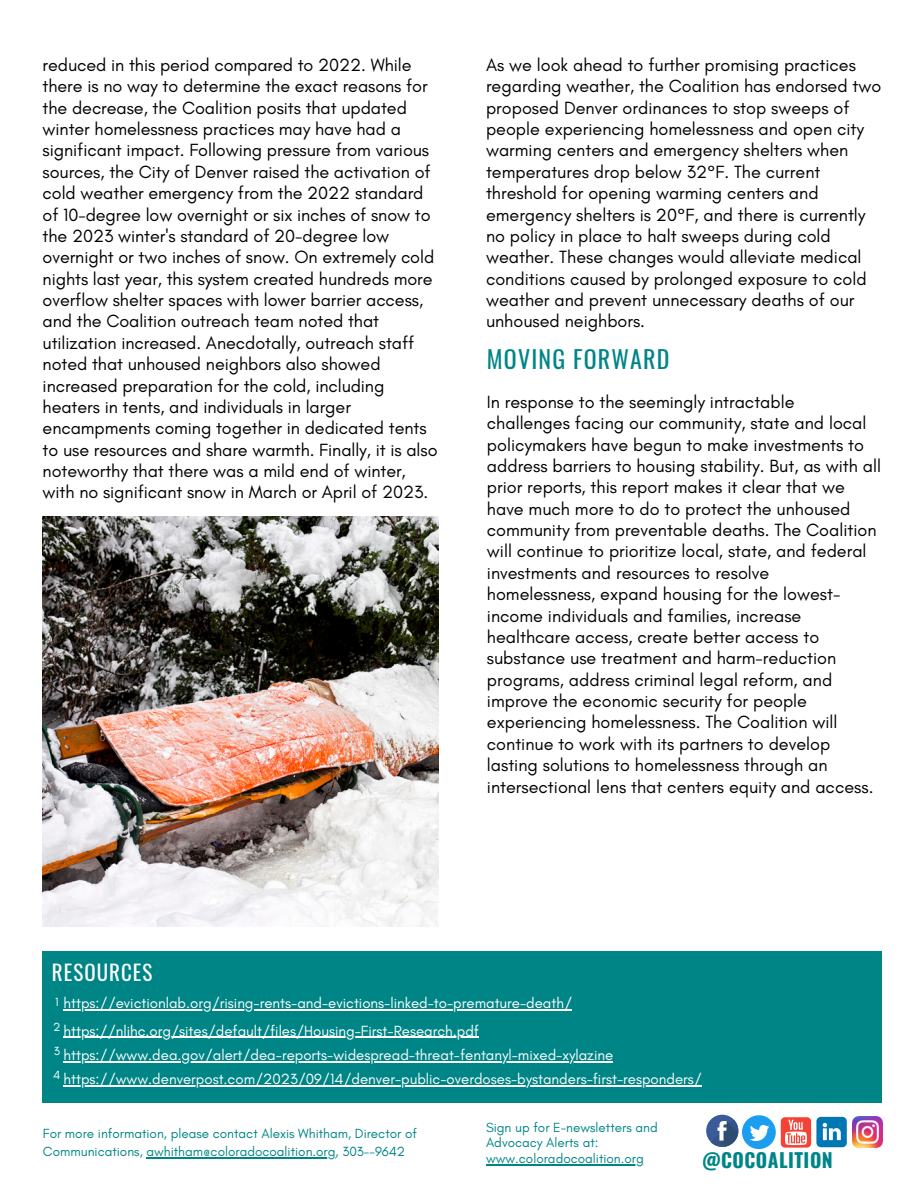
<style>
.page{position:relative;width:918px;height:1188px;background:#fff}
.page>*{position:absolute;margin:0;border:0;box-sizing:border-box;transform-origin:0 0}
.t1{font:24px "Oswald";letter-spacing:.05em;color:#008586}
.t2{font:21px "Oswald";letter-spacing:.05em;color:#fff}
.t3{font:700 19.5px "Oswald";letter-spacing:.025em;color:#008586}
.t4{font:18px/21.3px "Glacial Indifference";color:#000}
.t5{font:15px "Glacial Indifference";color:#fff}
.t6{font:13.5px/18px "Glacial Indifference";color:#008586}
.t7{font:12px "Glacial Indifference";color:#fff}
</style>
<div class="page">
<div style="left:706px;top:1115px;width:32px;height:32px;background:#3a5a98;border-radius:50%"></div>
<svg style="left:711px;top:1115px;width:65px;height:34px"></svg>
<div style="left:781px;top:1117px;width:30px;height:31px;background:#f44336;border-radius:4px"></div>
<svg style="left:785px;top:1120px;width:22px;height:25px"></svg>
<svg style="left:816px;top:1117px;width:31px;height:30px"></svg>
<img style="left:852px;top:1117px;width:30px;height:30px">
<div style="left:43px;top:951px;width:839px;height:152px;background:#008586"></div>
<img style="left:43px;top:517px;width:396px;height:409px">
<hr style="left:146px;top:1157px;width:190px;height:2px;background:#008586">
<hr style="left:486px;top:1164px;width:158px;height:1px;background:#008586">
<hr style="left:64px;top:1037px;width:415px;height:1px;background:#fff">
<hr style="left:64px;top:1061px;width:549px;height:1px;background:#fff">
<hr style="left:64px;top:1085px;width:638px;height:1px;background:#fff">
<hr style="left:64px;top:1009px;width:508px;height:1px;background:#fff">
<p class="t4" style="left:43px;top:54px;width:396px">reduced in this period compared to 2022. While there is no way to determine the exact reasons for the decrease, the Coalition posits that updated winter homelessness practices may have had a significant impact. Following pressure from various sources, the City of Denver raised the activation of cold weather emergency from the 2022 standard of 10-degree low overnight or six inches of snow to the 2023 winter's standard of 20-degree low overnight or two inches of snow. On extremely cold nights last year, this system created hundreds more overflow shelter spaces with lower barrier access, and the Coalition outreach team noted that utilization increased. Anecdotally, outreach staff noted that unhoused neighbors also showed increased preparation for the cold, including heaters in tents, and individuals in larger encampments coming together in dedicated tents to use resources and share warmth. Finally, it is also noteworthy that there was a mild end of winter, with no significant snow in March or April of 2023.</p>
<p class="t4" style="left:486px;top:54px;width:397px">As we look ahead to further promising practices regarding weather, the Coalition has endorsed two proposed Denver ordinances to stop sweeps of people experiencing homelessness and open city warming centers and emergency shelters when temperatures drop below 32°F. The current threshold for opening warming centers and emergency shelters is 20°F, and there is currently no policy in place to halt sweeps during cold weather. These changes would alleviate medical conditions caused by prolonged exposure to cold weather and prevent unnecessary deaths of our unhoused neighbors.</p>
<p class="t1" style="left:487px;top:340px;width:184px">MOVING FORWARD</p>
<p class="t4" style="left:487px;top:391px;width:396px">In response to the seemingly intractable challenges facing our community, state and local policymakers have begun to make investments to address barriers to housing stability. But, as with all prior reports, this report makes it clear that we have much more to do to protect the unhoused community from preventable deaths. The Coalition will continue to prioritize local, state, and federal investments and resources to resolve homelessness, expand housing for the lowest&shy;income individuals and families, increase healthcare access, create better access to substance use treatment and harm-reduction programs, address criminal legal reform, and improve the economic security for people experiencing homelessness. The Coalition will continue to work with its partners to develop lasting solutions to homelessness through an intersectional lens that centers equity and access.</p>
<p class="t2" style="left:52px;top:955px;width:102px">RESOURCES</p>
<p class="t7" style="left:55px;top:995px;width:5px">1</p>
<p class="t5" style="left:64px;top:994px;width:510px">https://evictionlab.org/rising-rents-and-evictions-linked-to-premature-death/</p>
<p class="t7" style="left:53px;top:1020px;width:9px">2</p>
<p class="t7" style="left:54px;top:1044px;width:8px">3</p>
<p class="t7" style="left:53px;top:1067px;width:9px">4</p>
<p class="t5" style="left:64px;top:1021px;width:417px">https://nlihc.org/sites/default/files/Housing-First-Research.pdf</p>
<p class="t5" style="left:64px;top:1046px;width:551px">https://www.dea.gov/alert/dea-reports-widespread-threat-fentanyl-mixed-xylazine</p>
<p class="t5" style="left:64px;top:1070px;width:640px">https://www.denverpost.com/2023/09/14/denver-public-overdoses-bystanders-first-responders/</p>
<p class="t6" style="left:43px;top:1125px;width:376px">For more information, please contact Alexis Whitham, Director of<br>Communications, awhitham@coloradocoalition.org, 303--9642</p>
<p class="t6" style="left:486px;top:1118px;width:173px">Sign up for E-newsletters and</p>
<p class="t6" style="left:486px;top:1134px;width:114px">Advocacy Alerts at:</p>
<p class="t6" style="left:486px;top:1149px;width:159px">www.coloradocoalition.org</p>
<p class="t3" style="left:702px;top:1145px;width:132px">@COCOALITION</p>
</div>
